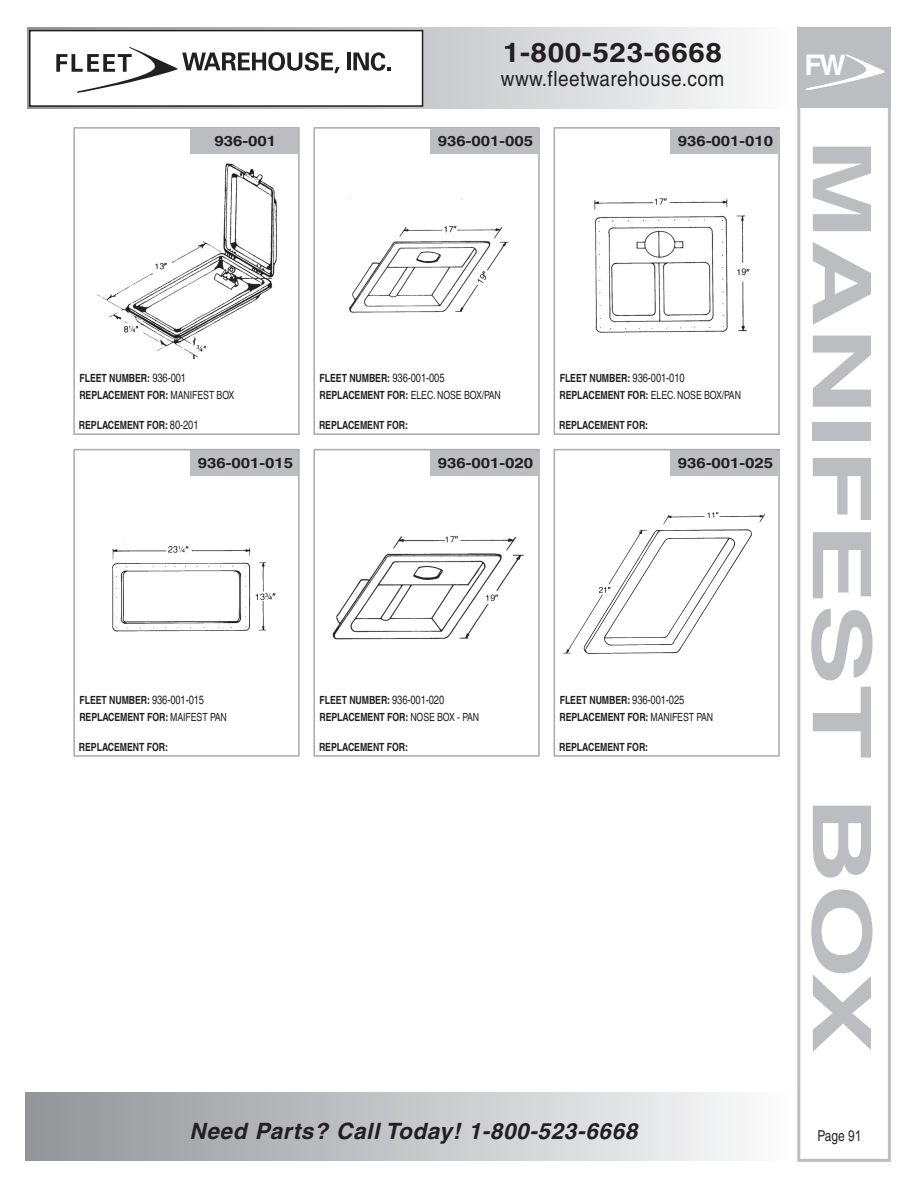
<style>
.page{position:relative;width:918px;height:1188px;background:#fff}
.page>*{position:absolute;margin:0;border:0;box-sizing:border-box;transform-origin:0 0}
.t1{font:700 81px "Helvetica";color:#bcbdc0;scale:1.5 1}
.t2{font:700 28.5px "Helvetica";color:#fff}
.t3{font:700 27px "Helvetica";letter-spacing:.02em;color:#231f20;scale:1.1 1}
.t4{font:italic 700 22.5px "Helvetica";letter-spacing:.03em;color:#231f20}
.t5{font:condensed 21px "Helvetica";letter-spacing:.02em;color:#231f20;scale:1.1 1}
.t6{font:15px "Helvetica";color:#231f20;scale:.8 1}
.t7{font:700 14.25px "Helvetica";color:#231f20;scale:1.18 1}
.t8{font:700 11.25px/17.1px "Helvetica";letter-spacing:-.01em;color:#231f20;scale:.78 1}
.s1{font-weight:400;font-size:12px}
.s2{font-weight:400}
.s3{font-family:"Arial"}
</style>
<div class="page">
<div style="left:797px;top:27px;width:94px;height:81px;background:#bcbdc0"></div>
<svg style="left:806px;top:55px;width:79px;height:35px"></svg>
<svg style="left:27px;top:28px;width:710px;height:81px;background:#d9dadc"></svg>
<div style="left:797px;top:27px;width:94px;height:1135px;border:3px solid #bcbdc0"></div>
<div style="left:30px;top:31px;width:393px;height:75px;background:#fff"></div>
<hr style="left:347px;top:52px;width:4px;height:18px;background:#231f20">
<svg style="left:353px;top:52px;width:37px;height:19px"></svg>
<svg style="left:56px;top:47px;width:284px;height:46px"></svg>
<div style="left:29px;top:30px;width:394px;height:77px;border:2px solid #231f20"></div>
<div style="left:25px;top:1093px;width:771px;height:68px;background:linear-gradient(to right,#929397,#fcfcfd)"></div>
<svg style="left:553px;top:127px;width:227px;height:308px"></svg>
<img style="left:573px;top:171px;width:190px;height:180px">
<div style="left:670px;top:129px;width:108px;height:25px;background:#bcbdc0"></div>
<svg style="left:73px;top:448px;width:227px;height:309px"></svg>
<img style="left:90px;top:510px;width:194px;height:145px">
<div style="left:190px;top:450px;width:108px;height:26px;background:#bcbdc0"></div>
<svg style="left:313px;top:448px;width:227px;height:309px"></svg>
<img style="left:319px;top:503px;width:217px;height:160px">
<div style="left:430px;top:450px;width:108px;height:26px;background:#bcbdc0"></div>
<svg style="left:553px;top:448px;width:227px;height:309px"></svg>
<img style="left:556px;top:497px;width:222px;height:169px">
<div style="left:670px;top:450px;width:108px;height:26px;background:#bcbdc0"></div>
<svg style="left:313px;top:127px;width:227px;height:308px"></svg>
<img style="left:330px;top:185px;width:195px;height:152px">
<div style="left:430px;top:129px;width:108px;height:25px;background:#bcbdc0"></div>
<svg style="left:73px;top:127px;width:227px;height:308px"></svg>
<img style="left:96px;top:163px;width:183px;height:196px">
<div style="left:190px;top:129px;width:108px;height:25px;background:#bcbdc0"></div>
<h3 class="t3" style="left:503px;top:36px;width:201px">1-800-523-6668</h3>
<p class="t7" style="left:215px;top:132px;width:54px">936-001</p>
<h3 class="t5" style="left:501px;top:66px;width:205px">www.fleetwarehouse.com</h3>
<p class="t7" style="left:438px;top:132px;width:82px">936-001-005</p>
<p class="t7" style="left:678px;top:132px;width:82px">936-001-010</p>
<p class="t8" style="left:79px;top:369px;width:200px">FLEET NUMBER: <span class="s1">936-001<br></span>REPLACEMENT FOR: <span class="s2">MANIFEST BOX</span></p>
<p class="t8" style="left:79px;top:416px;width:155px">REPLACEMENT FOR: <span class="s1">80-201</span></p>
<p class="t7" style="left:198px;top:454px;width:82px">936-001-015</p>
<p class="t8" style="left:319px;top:369px;width:234px">FLEET NUMBER: <span class="s1">936-001-005<br></span>REPLACEMENT FOR: <span class="s2">ELEC. NOSE BOX/PAN</span></p>
<p class="t8" style="left:319px;top:416px;width:116px">REPLACEMENT FOR:</p>
<p class="t7" style="left:438px;top:454px;width:82px">936-001-020</p>
<p class="t8" style="left:560px;top:369px;width:234px">FLEET NUMBER: <span class="s1">936-001-010<br></span>REPLACEMENT FOR: <span class="s2">ELEC. NOSE BOX/PAN</span></p>
<p class="t8" style="left:559px;top:416px;width:116px">REPLACEMENT FOR:</p>
<p class="t7" style="left:678px;top:454px;width:82px">936-001-025</p>
<p class="t8" style="left:79px;top:691px;width:191px">FLEET NUMBER: <span class="s1">936-001-015<br></span>REPLACEMENT FOR: <span class="s2">MAIFEST PAN</span></p>
<p class="t8" style="left:79px;top:738px;width:116px">REPLACEMENT FOR:</p>
<p class="t8" style="left:319px;top:691px;width:206px">FLEET NUMBER: <span class="s1">936-001-020<br></span>REPLACEMENT FOR: <span class="s2">NOSE BOX - PAN</span></p>
<p class="t8" style="left:319px;top:738px;width:116px">REPLACEMENT FOR:</p>
<p class="t8" style="left:560px;top:691px;width:199px;line-height:17.7px">FLEET NUMBER: <span class="s1">936-001-025<br></span>REPLACEMENT FOR: <span class="s2">MANIFEST PAN</span></p>
<p class="t8" style="left:559px;top:738px;width:116px">REPLACEMENT FOR:</p>
<h3 class="t4" style="left:189px;top:1118px;width:449px">Need Parts? Call Today! 1-800-523-6668</h3>
<h2 class="t2" style="left:804px;top:48px;width:43px">FW</h2>
<h1 class="t1" style="left:891px;top:138px;width:612px;rotate:90deg">MANIFEST BOX</h1>
<h3 class="t6" style="left:817px;top:1127px;width:57px">Page <span class="s3">91</span></h3>
</div>
